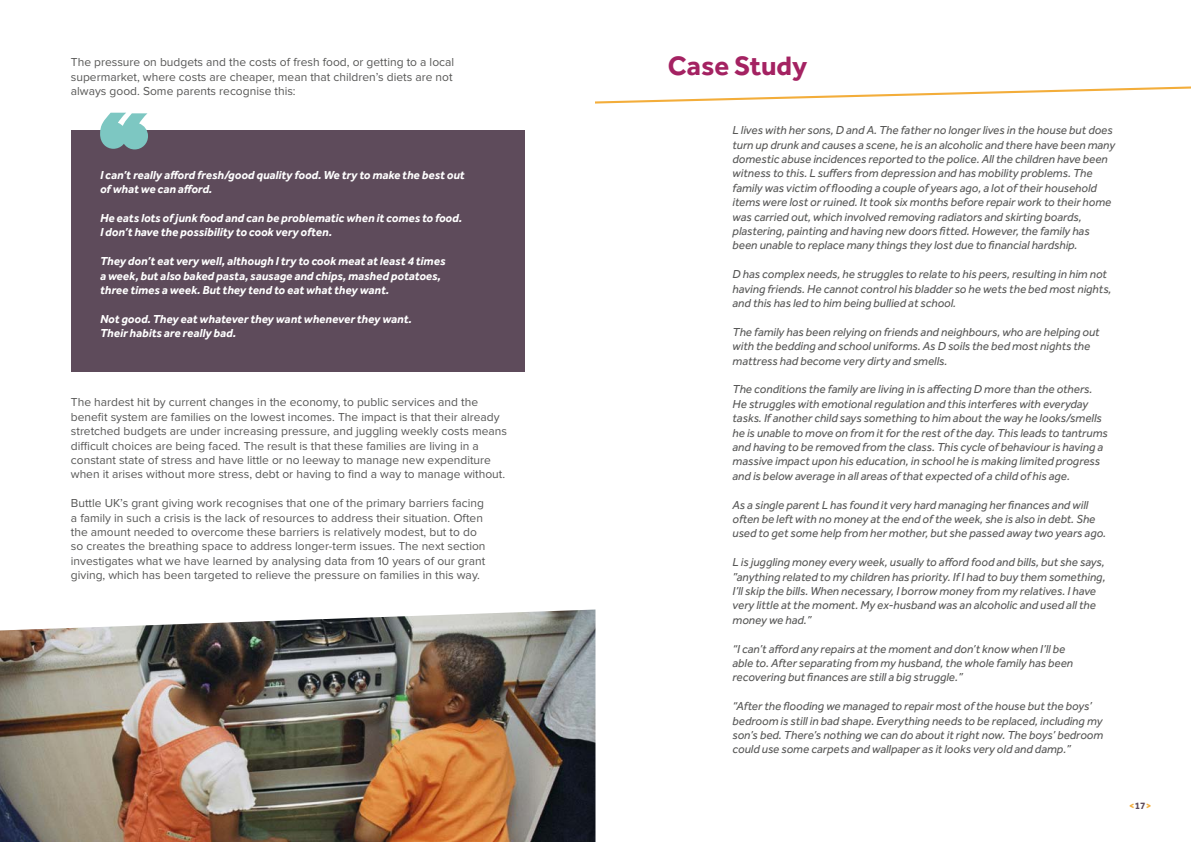
<style>
.page{position:relative;width:1191px;height:842px;background:#fff}
.page>*{position:absolute;margin:0;border:0;box-sizing:border-box;transform-origin:0 0}
.t1{font:700 27.6px "Effra";color:#a42262}
.t2{font:italic 12px/14.4px "Effra";color:#575756}
.t3{font:12px/14.4px "Proxima Nova";color:#575756}
.t4{font:italic 700 12px/14.4px "Effra";color:#fff}
.t5{font:800 10px "Effra";color:#f3ad3a}
.s1{font-weight:700;color:#5e4b5b}
</style>
<div class="page">
<div style="left:71px;top:130px;width:453px;height:242px;background:#5e4b5b"></div>
<svg style="left:100px;top:113px;width:48px;height:36px"></svg>
<img style="left:0;top:609px;width:595px;height:233px">
<svg style="left:595px;top:86px;width:596px;height:18px"></svg>
<p class="t3" style="left:71px;top:55px;width:385px">The pressure on budgets and the costs of fresh food, or getting to a local supermarket, where costs are cheaper, mean that children’s diets are not always good. Some parents recognise this:</p>
<p class="t4" style="left:100px;top:167px;width:366px">I can’t really afford fresh/good quality food. We try to make the best out of what we can afford.</p>
<p class="t4" style="left:100px;top:211px;width:363px">He eats lots of junk food and can be problematic when it comes to food.<br>I don’t have the possibility to cook very often.</p>
<p class="t4" style="left:100px;top:254px;width:347px">They don’t eat very well, although I try to cook meat at least 4 times a week, but also baked pasta, sausage and chips, mashed potatoes, three times a week. But they tend to eat what they want.</p>
<p class="t4" style="left:100px;top:311px;width:313px">Not good. They eat whatever they want whenever they want.<br>Their habits are really bad.</p>
<p class="t3" style="left:71px;top:396px;width:438px">The hardest hit by current changes in the economy, to public services and the benefit system are families on the lowest incomes. The impact is that their already stretched budgets are under increasing pressure, and juggling weekly costs means difficult choices are being faced. The result is that these families are living in a constant state of stress and have little or no leeway to manage new expenditure when it arises without more stress, debt or having to find a way to manage without.</p>
<p class="t3" style="left:71px;top:496px;width:416px">Buttle UK’s grant giving work recognises that one of the primary barriers facing a family in such a crisis is the lack of resources to address their situation. Often the amount needed to overcome these barriers is relatively modest, but to do so creates the breathing space to address longer-term issues. The next section investigates what we have learned by analysing data from 10 years of our grant giving, which has been targeted to relieve the pressure on families in this way.</p>
<h1 class="t1" style="left:668px;top:49px;width:141px">Case Study</h1>
<p class="t2" style="left:732px;top:123px;width:384px">L lives with her sons, D and A. The father no longer lives in the house but does turn up drunk and causes a scene, he is an alcoholic and there have been many domestic abuse incidences reported to the police. All the children have been witness to this. L suffers from depression and has mobility problems. The family was victim of flooding a couple of years ago, a lot of their household items were lost or ruined. It took six months before repair work to their home was carried out, which involved removing radiators and skirting boards, plastering, painting and having new doors fitted. However, the family has been unable to replace many things they lost due to financial hardship.</p>
<p class="t2" style="left:732px;top:267px;width:380px">D has complex needs, he struggles to relate to his peers, resulting in him not having friends. He cannot control his bladder so he wets the bed most nights, and this has led to him being bullied at school.</p>
<p class="t2" style="left:732px;top:324px;width:368px">The family has been relying on friends and neighbours, who are helping out with the bedding and school uniforms. As D soils the bed most nights the mattress had become very dirty and smells.</p>
<p class="t2" style="left:732px;top:382px;width:377px">The conditions the family are living in is affecting D more than the others.<br>He struggles with emotional regulation and this interferes with everyday tasks. If another child says something to him about the way he looks/smells he is unable to move on from it for the rest of the day. This leads to tantrums and having to be removed from the class. This cycle of behaviour is having a massive impact upon his education, in school he is making limited progress and is below average in all areas of that expected of a child of his age.</p>
<p class="t2" style="left:732px;top:497px;width:375px">As a single parent L has found it very hard managing her finances and will often be left with no money at the end of the week, she is also in debt. She used to get some help from her mother, but she passed away two years ago.</p>
<p class="t2" style="left:732px;top:555px;width:374px">L is juggling money every week, usually to afford food and bills, but she says, ”anything related to my children has priority. If I had to buy them something, I’ll skip the bills. When necessary, I borrow money from my relatives. I have very little at the moment. My ex-husband was an alcoholic and used all the money we had.”</p>
<p class="t2" style="left:732px;top:641px;width:342px">“I can’t afford any repairs at the moment and don’t know when I’ll be able to. After separating from my husband, the whole family has been recovering but finances are still a big struggle.”</p>
<p class="t2" style="left:732px;top:699px;width:372px">“After the flooding we managed to repair most of the house but the boys’ bedroom is still in bad shape. Everything needs to be replaced, including my son’s bed. There’s nothing we can do about it right now. The boys’ bedroom could use some carpets and wallpaper as it looks very old and damp.”</p>
<p class="t5" style="left:1129px;top:799px;width:24px">&lt;<span class="s1">17</span>&gt;</p>
</div>
